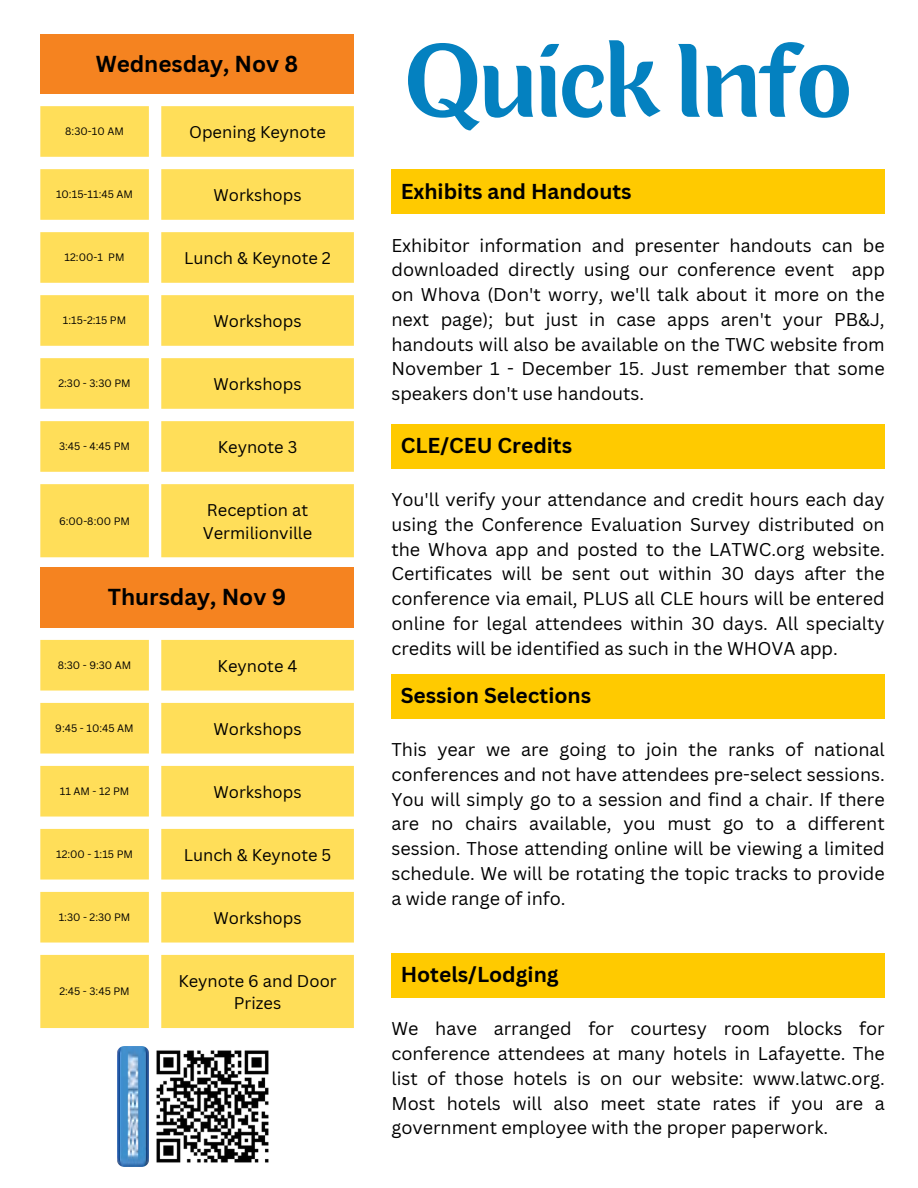
<style>
.page{position:relative;width:918px;height:1188px;background:#fff}
.page>*{position:absolute;margin:0;border:0;box-sizing:border-box;transform-origin:0 0}
.t1{font:96px "Para";color:#0481c0}
.t2{font:700 22.5px "Canva Sans";color:#000}
.t3{font:700 21px "Canva Sans";color:#000}
.t4{font:18px/24.8px "Canva Sans";color:#000;text-align:justify}
.t5{font:16.5px/22.8px "Canva Sans";color:#000}
.t6{font:10.5px "Canva Sans";color:#000}
</style>
<div class="page">
<div style="left:40px;top:34px;width:314px;height:60px;background:#f58320"></div>
<svg style="left:40px;top:106px;width:314px;height:451px;fill:#ffde59"></svg>
<div style="left:40px;top:567px;width:314px;height:61px;background:#f58320"></div>
<svg style="left:40px;top:640px;width:314px;height:388px;fill:#ffde59"></svg>
<div style="left:391px;top:170px;width:494px;height:44px;background:#ffca00"></div>
<div style="left:391px;top:424px;width:494px;height:45px;background:#ffca00"></div>
<div style="left:391px;top:674px;width:494px;height:45px;background:#ffca00"></div>
<div style="left:391px;top:953px;width:494px;height:45px;background:#ffca00"></div>
<img style="left:148px;top:1050px;width:121px;height:113px">
<img style="left:118px;top:1046px;width:30px;height:121px">
<p class="t2" style="left:96px;top:48px;width:204px">Wednesday, Nov 8</p>
<p class="t6" style="left:65px;top:124px;width:60px">8:30-10 AM</p>
<p class="t5" style="left:189px;top:120px;width:138px">Opening Keynote</p>
<p class="t6" style="left:56px;top:187px;width:79px">10:15-11:45 AM</p>
<p class="t5" style="left:214px;top:183px;width:90px">Workshops</p>
<p class="t6" style="left:65px;top:250px;width:61px">12:00-1 PM</p>
<p class="t5" style="left:184px;top:246px;width:148px">Lunch &amp; Keynote 2</p>
<p class="t6" style="left:63px;top:313px;width:65px">1:15-2:15 PM</p>
<p class="t5" style="left:214px;top:309px;width:90px">Workshops</p>
<p class="t6" style="left:58px;top:376px;width:74px">2:30 - 3:30 PM</p>
<p class="t5" style="left:214px;top:372px;width:90px">Workshops</p>
<p class="t6" style="left:59px;top:439px;width:73px">3:45 - 4:45 PM</p>
<p class="t5" style="left:218px;top:435px;width:81px">Keynote 3</p>
<p class="t6" style="left:59px;top:513px;width:72px">6:00-8:00 PM</p>
<p class="t5" style="left:203px;top:498px;width:111px">Reception at<br>Vermilionville</p>
<p class="t2" style="left:108px;top:581px;width:180px">Thursday, Nov 9</p>
<p class="t6" style="left:58px;top:658px;width:75px">8:30 - 9:30 AM</p>
<p class="t5" style="left:218px;top:654px;width:81px">Keynote 4</p>
<p class="t6" style="left:55px;top:721px;width:80px">9:45 - 10:45 AM</p>
<p class="t5" style="left:214px;top:717px;width:90px">Workshops</p>
<p class="t6" style="left:60px;top:784px;width:71px">11 AM - 12 PM</p>
<p class="t5" style="left:214px;top:780px;width:90px">Workshops</p>
<p class="t6" style="left:56px;top:847px;width:78px">12:00 - 1:15 PM</p>
<p class="t5" style="left:184px;top:843px;width:149px">Lunch &amp; Keynote 5</p>
<p class="t6" style="left:59px;top:910px;width:73px">1:30 - 2:30 PM</p>
<p class="t5" style="left:214px;top:906px;width:90px">Workshops</p>
<p class="t6" style="left:59px;top:984px;width:72px">2:45 - 3:45 PM</p>
<p class="t5" style="left:178px;top:969px;width:160px;text-align:center">Keynote 6 and Door<br>Prizes</p>
<p class="t1" style="left:405px;top:40px;width:447px">Quick Info</p>
<p class="t3" style="left:401px;top:176px;width:232px">Exhibits and Handouts</p>
<p class="t4" style="left:391px;top:232px;width:495px">Exhibitor information and presenter handouts can be downloaded directly using our conference event app on Whova (Don't worry, we'll talk about it more on the next page); but just in case apps aren't your PB&amp;J, handouts will also be available on the TWC website from November 1 - December 15. Just remember that some speakers don't use handouts.</p>
<p class="t3" style="left:401px;top:431px;width:173px">CLE/CEU Credits</p>
<p class="t4" style="left:391px;top:487px;width:495px">You'll verify your attendance and credit hours each day using the Conference Evaluation Survey distributed on the Whova app and posted to the LATWC.org website.<br>Certificates will be sent out within 30 days after the conference via email, PLUS all CLE hours will be entered online for legal attendees within 30 days. All specialty credits will be identified as such in the WHOVA app.</p>
<p class="t3" style="left:401px;top:681px;width:192px">Session Selections</p>
<p class="t4" style="left:391px;top:737px;width:495px">This year we are going to join the ranks of national conferences and not have attendees pre-select sessions.<br>You will simply go to a session and find a chair. If there are no chairs available, you must go to a different session. Those attending online will be viewing a limited schedule. We will be rotating the topic tracks to provide a wide range of info.</p>
<p class="t3" style="left:401px;top:960px;width:159px">Hotels/Lodging</p>
<p class="t4" style="left:391px;top:1016px;width:495px">We have arranged for courtesy room blocks for conference attendees at many hotels in Lafayette. The list of those hotels is on our website: www.latwc.org.<br>Most hotels will also meet state rates if you are a government employee with the proper paperwork.</p>
</div>
